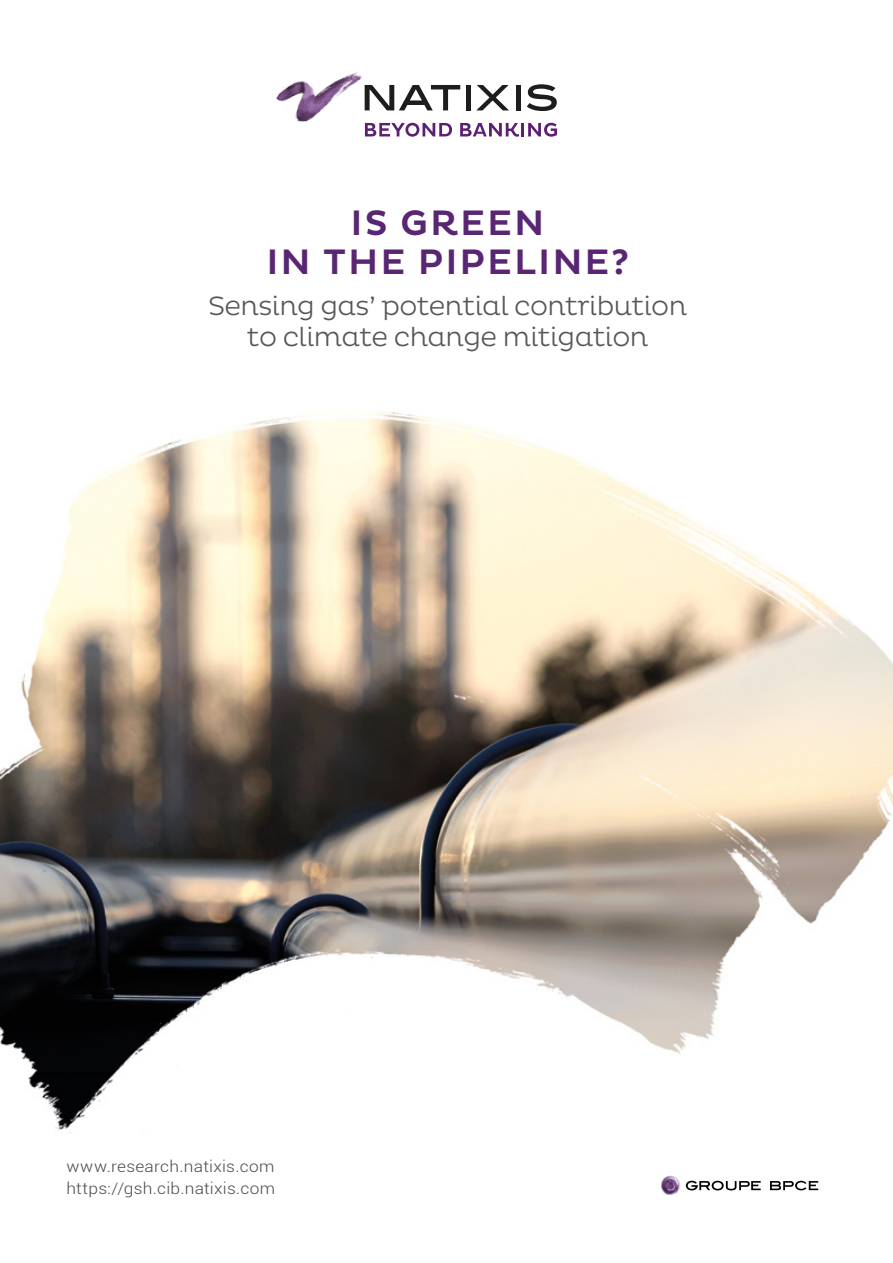
<style>
.page{position:relative;width:893px;height:1263px;background:#fff}
.page>*{position:absolute;margin:0;border:0;box-sizing:border-box;transform-origin:0 0}
.t1{font:500 36px/38.5px "Pluto";letter-spacing:.055em;color:#592673;text-align:center}
.t2{font:300 27px/31px "Pluto";letter-spacing:-.02em;color:#575756;text-align:center}
.t3{font:300 15.9px "Roboto";letter-spacing:.015em;color:#4a4a49;scale:1.09 1}
</style>
<div class="page">
<img style="left:0;top:411px;width:893px;height:722px">
<img style="left:661px;top:1175px;width:20px;height:20px">
<svg style="left:686px;top:1181px;width:75px;height:9px"></svg>
<svg style="left:770px;top:1181px;width:48px;height:9px"></svg>
<svg style="left:368px;top:85px;width:92px;height:25px"></svg>
<div style="left:466px;top:85px;width:5px;height:25px;background:#1d1d1c"></div>
<svg style="left:477px;top:85px;width:32px;height:25px"></svg>
<div style="left:516px;top:85px;width:5px;height:25px;background:#1d1d1c"></div>
<svg style="left:527px;top:84px;width:30px;height:27px"></svg>
<img style="left:276px;top:72px;width:92px;height:55px">
<svg style="left:365px;top:123px;width:87px;height:14px"></svg>
<svg style="left:460px;top:123px;width:97px;height:14px"></svg>
<h1 class="t1" style="left:266px;top:205px;width:364px">IS GREEN<br>IN THE PIPELINE?</h1>
<p class="t2" style="left:208px;top:291px;width:480px">Sensing gas’ potential contribution to climate change mitigation</p>
<p class="t3" style="left:66px;top:1155px;width:192px">www.research.natixis.com</p>
<p class="t3" style="left:66px;top:1177px;width:193px">https://gsh.cib.natixis.com</p>
</div>
